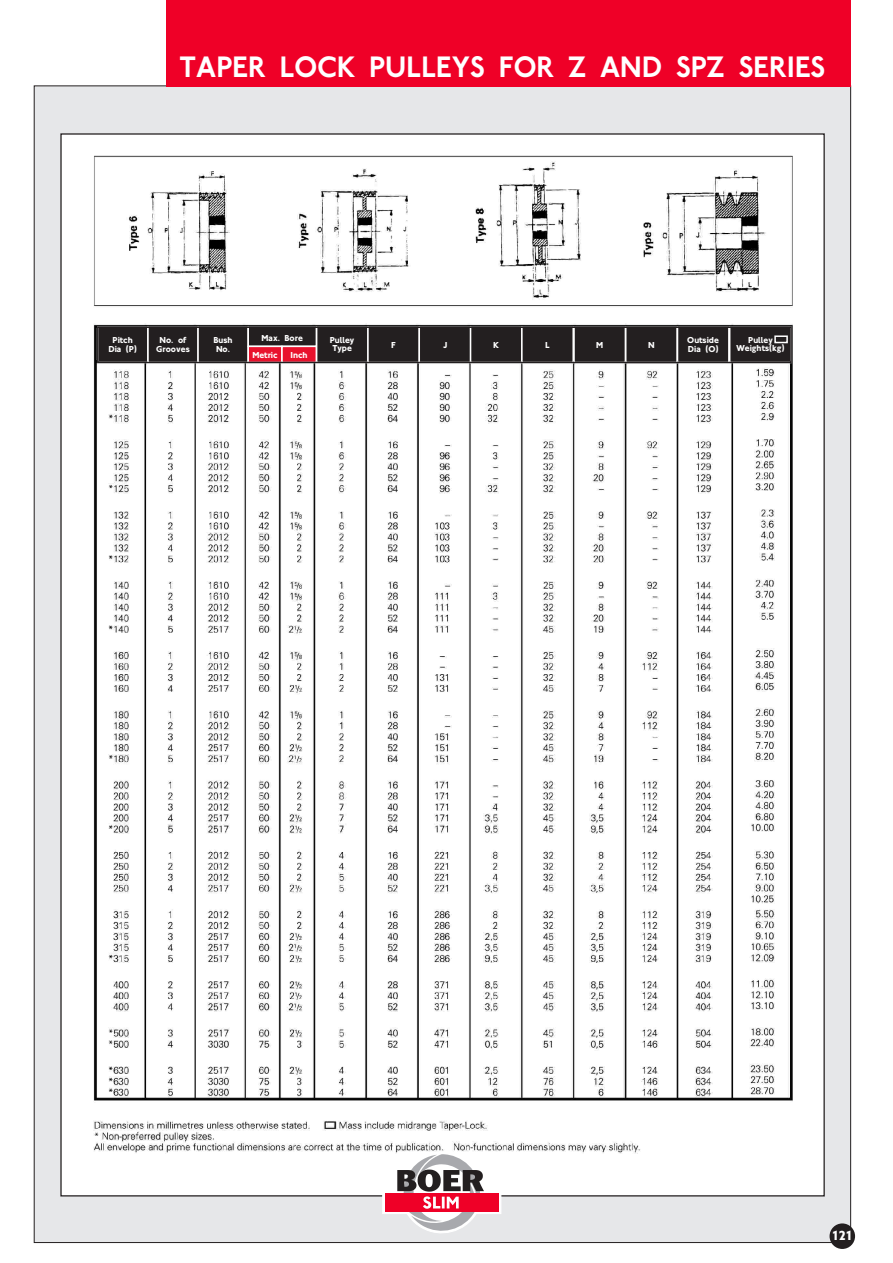
<style>
.page{position:relative;width:893px;height:1263px;background:#fff}
.page>*{position:absolute;margin:0;border:0;box-sizing:border-box;transform-origin:0 0}
.t1{font:30.75px "NJ Medium Normal";letter-spacing:.005em;color:#fff;scale:.96 1}
.t2{font:13.8px "NJ Bold Normal";color:#fff}
.t3{font:9px/8.9px "NJ Bold Normal";color:#fff}
</style>
<div class="page">
<div style="left:34px;top:86px;width:817px;height:1156px;background:#e6e7e9"></div>
<div style="left:166px;top:0;width:685px;height:86px;background:#ef0027"></div>
<div style="left:61px;top:134px;width:763px;height:1062px;background:#fff"></div>
<img style="left:93px;top:155px;width:700px;height:999px">
<svg style="left:382px;top:1149px;width:120px;height:84px"></svg>
<div style="left:98px;top:327px;width:50px;height:35px;background:#231f20"></div>
<div style="left:148px;top:327px;width:50px;height:35px;background:#231f20"></div>
<div style="left:147px;top:326px;width:52px;height:37px;border:2px solid #fff"></div>
<div style="left:198px;top:327px;width:50px;height:35px;background:#231f20"></div>
<div style="left:197px;top:326px;width:52px;height:37px;border:2px solid #fff"></div>
<div style="left:248px;top:327px;width:68px;height:19px;background:#231f20"></div>
<div style="left:247px;top:326px;width:70px;height:21px;border:2px solid #fff"></div>
<div style="left:248px;top:346px;width:34px;height:16px;background:#e9122d"></div>
<div style="left:247px;top:346px;width:36px;height:17px;border:2px solid #fff"></div>
<div style="left:282px;top:346px;width:34px;height:16px;background:#e9122d"></div>
<div style="left:281px;top:346px;width:36px;height:17px;border:2px solid #fff"></div>
<div style="left:317px;top:327px;width:51px;height:35px;background:#231f20"></div>
<div style="left:316px;top:326px;width:53px;height:37px;border:2px solid #fff"></div>
<div style="left:368px;top:327px;width:51px;height:35px;background:#231f20"></div>
<div style="left:367px;top:326px;width:53px;height:37px;border:2px solid #fff"></div>
<div style="left:419px;top:327px;width:52px;height:35px;background:#231f20"></div>
<div style="left:418px;top:326px;width:53px;height:37px;border:2px solid #fff"></div>
<div style="left:471px;top:327px;width:51px;height:35px;background:#231f20"></div>
<div style="left:470px;top:326px;width:53px;height:37px;border:2px solid #fff"></div>
<div style="left:522px;top:327px;width:51px;height:35px;background:#231f20"></div>
<div style="left:521px;top:326px;width:53px;height:37px;border:2px solid #fff"></div>
<div style="left:574px;top:327px;width:51px;height:35px;background:#231f20"></div>
<div style="left:573px;top:326px;width:53px;height:37px;border:2px solid #fff"></div>
<div style="left:626px;top:327px;width:51px;height:35px;background:#231f20"></div>
<div style="left:625px;top:326px;width:53px;height:37px;border:2px solid #fff"></div>
<div style="left:677px;top:327px;width:52px;height:35px;background:#231f20"></div>
<div style="left:677px;top:326px;width:53px;height:37px;border:2px solid #fff"></div>
<div style="left:730px;top:327px;width:61px;height:35px;background:#231f20"></div>
<div style="left:729px;top:326px;width:63px;height:37px;border:2px solid #fff"></div>
<div style="left:97px;top:326px;width:695px;height:37px;border:2px solid #231f20"></div>
<div style="left:774px;top:335px;width:14px;height:8px;border:2px solid #fff"></div>
<div style="left:829px;top:1223px;width:26px;height:26px;background:#231f20;border-radius:50%"></div>
<p class="t1" style="left:179px;top:45px;width:674px">TAPER LOCK PULLEYS FOR Z AND SPZ SERIES</p>
<p class="t3" style="left:108px;top:336px;width:30px;text-align:center">Pitch<br>Dia (P)</p>
<p class="t3" style="left:156px;top:336px;width:35px;text-align:center">No. of<br>Grooves</p>
<p class="t3" style="left:213px;top:336px;width:21px">Bush<br>No.</p>
<p class="t3" style="left:252px;top:329px;width:52px;line-height:17px;text-indent:9px">Max. Bore<br>Metric</p>
<p class="t3" style="left:291px;top:350px;width:19px">Inch</p>
<p class="t3" style="left:330px;top:335px;width:26px">Pulley<br>Type</p>
<p class="t3" style="left:391px;top:340px;width:6px">F</p>
<p class="t3" style="left:443px;top:340px;width:6px">J</p>
<p class="t3" style="left:493px;top:340px;width:7px">K</p>
<p class="t3" style="left:545px;top:340px;width:6px">L</p>
<p class="t3" style="left:596px;top:340px;width:9px">M</p>
<p class="t3" style="left:648px;top:340px;width:8px">N</p>
<p class="t3" style="left:687px;top:336px;width:33px">Outside<br>Dia (O)</p>
<p class="t3" style="left:737px;top:335px;width:49px;text-align:center">Pulley<br>Weights(kg)</p>
<h2 class="t2" style="left:832px;top:1225px;width:22px">121</h2>
</div>
